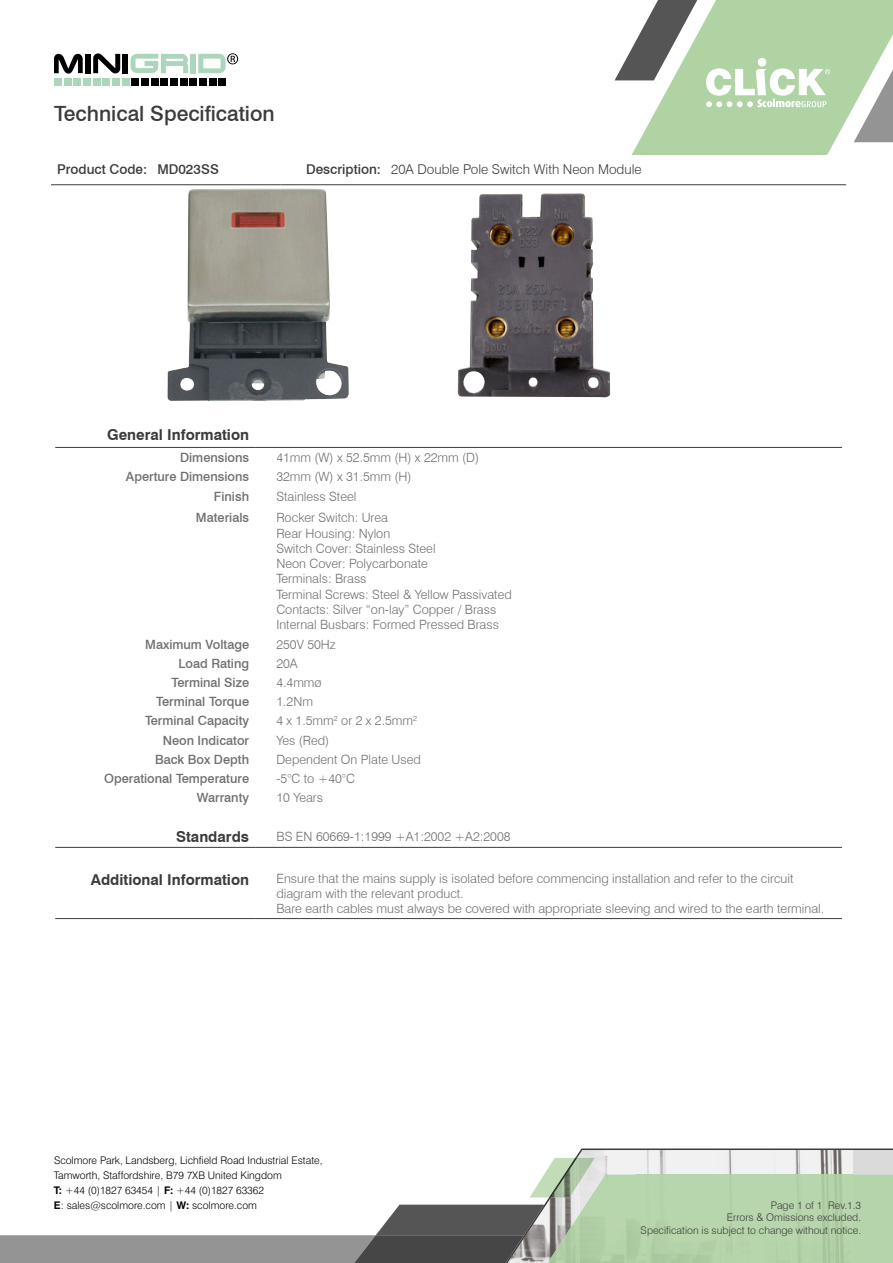
<style>
.page{position:relative;width:893px;height:1263px;background:#fff}
.page>*{position:absolute;margin:0;border:0;box-sizing:border-box;transform-origin:0 0}
.t1{font:500 21px "Swiss 721 BT";color:#3c3c3b}
.t2{font:700 15px "Swiss 721 BT";color:#3c3c3b}
.t3{font:300 13.5px "Swiss 721 BT";color:#3c3c3b}
.t4{font:500 13.5px "Swiss 721 BT";color:#3c3c3b}
.t5{font:300 12.75px/15.3px "Swiss 721 BT";color:#706f6f}
.t6{font:500 12.75px "Swiss 721 BT";color:#706f6f}
.t7{font:300 10.5px/15px "Swiss 721 BT";color:#000}
.t8{font:300 10.5px/12.6px "Swiss 721 BT";color:#3c3c3b;text-align:right}
.s1{font-weight:500}
.s2{font-weight:700}
</style>
<div class="page">
<svg style="left:54px;top:54px;width:29px;height:20px"></svg>
<div style="left:85px;top:54px;width:6px;height:19px;background:#000"></div>
<svg style="left:93px;top:53px;width:27px;height:21px"></svg>
<div style="left:123px;top:54px;width:5px;height:19px;background:#000"></div>
<svg style="left:131px;top:54px;width:58px;height:19px"></svg>
<div style="left:190px;top:54px;width:6px;height:19px;background:#acd6bb"></div>
<div style="left:54px;top:78px;width:8px;height:7px;background:#acd6bb"></div>
<div style="left:64px;top:78px;width:7px;height:7px;background:#acd6bb"></div>
<div style="left:73px;top:78px;width:8px;height:7px;background:#acd6bb"></div>
<div style="left:83px;top:78px;width:8px;height:7px;background:#acd6bb"></div>
<div style="left:93px;top:78px;width:7px;height:7px;background:#acd6bb"></div>
<div style="left:102px;top:78px;width:8px;height:7px;background:#acd6bb"></div>
<div style="left:112px;top:78px;width:8px;height:7px;background:#acd6bb"></div>
<div style="left:122px;top:78px;width:7px;height:7px;background:#acd6bb"></div>
<div style="left:131px;top:78px;width:8px;height:7px;background:#000"></div>
<div style="left:141px;top:78px;width:8px;height:7px;background:#000"></div>
<div style="left:151px;top:78px;width:7px;height:7px;background:#000"></div>
<div style="left:160px;top:78px;width:8px;height:7px;background:#000"></div>
<div style="left:170px;top:78px;width:8px;height:7px;background:#000"></div>
<div style="left:180px;top:78px;width:7px;height:7px;background:#000"></div>
<div style="left:189px;top:78px;width:8px;height:7px;background:#000"></div>
<div style="left:199px;top:78px;width:8px;height:7px;background:#000"></div>
<div style="left:209px;top:78px;width:7px;height:7px;background:#000"></div>
<div style="left:218px;top:78px;width:8px;height:7px;background:#000"></div>
<svg style="left:198px;top:53px;width:40px;height:20px"></svg>
<svg style="left:0;top:1148px;width:893px;height:115px"></svg>
<svg style="left:615px;top:0;width:278px;height:155px"></svg>
<hr style="left:51px;top:184px;width:102px;height:1px;background:#3c3c3b">
<hr style="left:153px;top:184px;width:128px;height:1px;background:#3c3c3b">
<svg style="left:281px;top:184px;width:21px;height:1px"></svg>
<hr style="left:302px;top:184px;width:85px;height:1px;background:#3c3c3b">
<hr style="left:387px;top:184px;width:459px;height:1px;background:#3c3c3b">
<img style="left:167px;top:189px;width:182px;height:212px">
<img style="left:458px;top:193px;width:153px;height:204px">
<hr style="left:55px;top:447px;width:200px;height:1px;background:#3c3c3b">
<hr style="left:255px;top:447px;width:587px;height:1px;background:#3c3c3b">
<hr style="left:55px;top:847px;width:200px;height:1px;background:#3c3c3b">
<hr style="left:255px;top:847px;width:587px;height:1px;background:#3c3c3b">
<hr style="left:55px;top:918px;width:200px;height:1px;background:#3c3c3b">
<hr style="left:255px;top:918px;width:587px;height:1px;background:#3c3c3b">
<h1 class="t1" style="left:54px;top:101px;width:222px">Technical Specification</h1>
<p class="t4" style="left:57px;top:161px;width:163px">Product Code: MD023SS</p>
<p class="t3" style="left:306px;top:161px;width:337px"><span class="s1">Description:</span> 20A Double Pole Switch With Neon Module</p>
<p class="t2" style="left:107px;top:426px;width:144px">General Information</p>
<p class="t6" style="left:180px;top:450px;width:71px">Dimensions</p>
<p class="t5" style="left:276px;top:450px;width:204px">41mm (W) x 52.5mm (H) x 22mm (D)</p>
<p class="t6" style="left:126px;top:469px;width:125px">Aperture Dimensions</p>
<p class="t5" style="left:276px;top:469px;width:137px">32mm (W) x 31.5mm (H)</p>
<p class="t6" style="left:214px;top:489px;width:37px">Finish</p>
<p class="t5" style="left:276px;top:489px;width:82px">Stainless Steel</p>
<p class="t6" style="left:196px;top:510px;width:55px">Materials</p>
<p class="t5" style="left:276px;top:510px;width:237px">Rocker Switch: Urea<br>Rear Housing: Nylon<br>Switch Cover: Stainless Steel<br>Neon Cover: Polycarbonate<br>Terminals: Brass<br>Terminal Screws: Steel &amp; Yellow Passivated<br>Contacts: Silver “on-lay” Copper / Brass<br>Internal Busbars: Formed Pressed Brass</p>
<p class="t6" style="left:145px;top:636px;width:105px">Maximum Voltage</p>
<p class="t5" style="left:276px;top:636px;width:61px">250V 50Hz</p>
<p class="t6" style="left:178px;top:656px;width:72px">Load Rating</p>
<p class="t5" style="left:276px;top:656px;width:23px">20A</p>
<p class="t6" style="left:172px;top:675px;width:79px">Terminal Size</p>
<p class="t5" style="left:276px;top:675px;width:47px">4.4mmø</p>
<p class="t6" style="left:156px;top:694px;width:94px">Terminal Torque</p>
<p class="t5" style="left:276px;top:694px;width:38px">1.2Nm</p>
<p class="t6" style="left:145px;top:713px;width:106px">Terminal Capacity</p>
<p class="t5" style="left:276px;top:713px;width:142px">4 x 1.5mm<sup>2</sup> or 2 x 2.5mm<sup>2</sup></p>
<p class="t6" style="left:163px;top:732px;width:88px">Neon Indicator</p>
<p class="t5" style="left:276px;top:732px;width:54px">Yes (Red)</p>
<p class="t6" style="left:155px;top:751px;width:96px">Back Box Depth</p>
<p class="t5" style="left:276px;top:751px;width:146px">Dependent On Plate Used</p>
<p class="t6" style="left:104px;top:770px;width:146px">Operational Temperature</p>
<p class="t5" style="left:276px;top:770px;width:80px">-5°C to +40°C</p>
<p class="t6" style="left:197px;top:790px;width:54px">Warranty</p>
<p class="t5" style="left:276px;top:790px;width:48px">10 Years</p>
<p class="t2" style="left:176px;top:828px;width:74px">Standards</p>
<p class="t5" style="left:276px;top:829px;width:236px">BS EN 60669-1:1999 +A1:2002 +A2:2008</p>
<p class="t2" style="left:91px;top:870px;width:160px">Additional Information</p>
<p class="t5" style="left:276px;top:870px;width:549px">Ensure that the mains supply is isolated before commencing installation and refer to the circuit diagram with the relevant product.<br>Bare earth cables must always be covered with appropriate sleeving and wired to the earth terminal.</p>
<p class="t7" style="left:54px;top:1153px;width:270px">Scolmore Park, Landsberg, Lichfield Road Industrial Estate, Tamworth, Staffordshire, B79 7XB United Kingdom<br><span class="s2">T:</span> +44 (0)1827 63454 | <span class="s2">F:</span> +44 (0)1827 63362<br><span class="s2">E</span>: sales@scolmore.com | <span class="s2">W:</span> scolmore.com</p>
<p class="t8" style="left:641px;top:1199px;width:222px">Page 1 of 1 Rev.1.3<br>Errors &amp; Omissions excluded.<br>Specification is subject to change without notice.</p>
</div>
